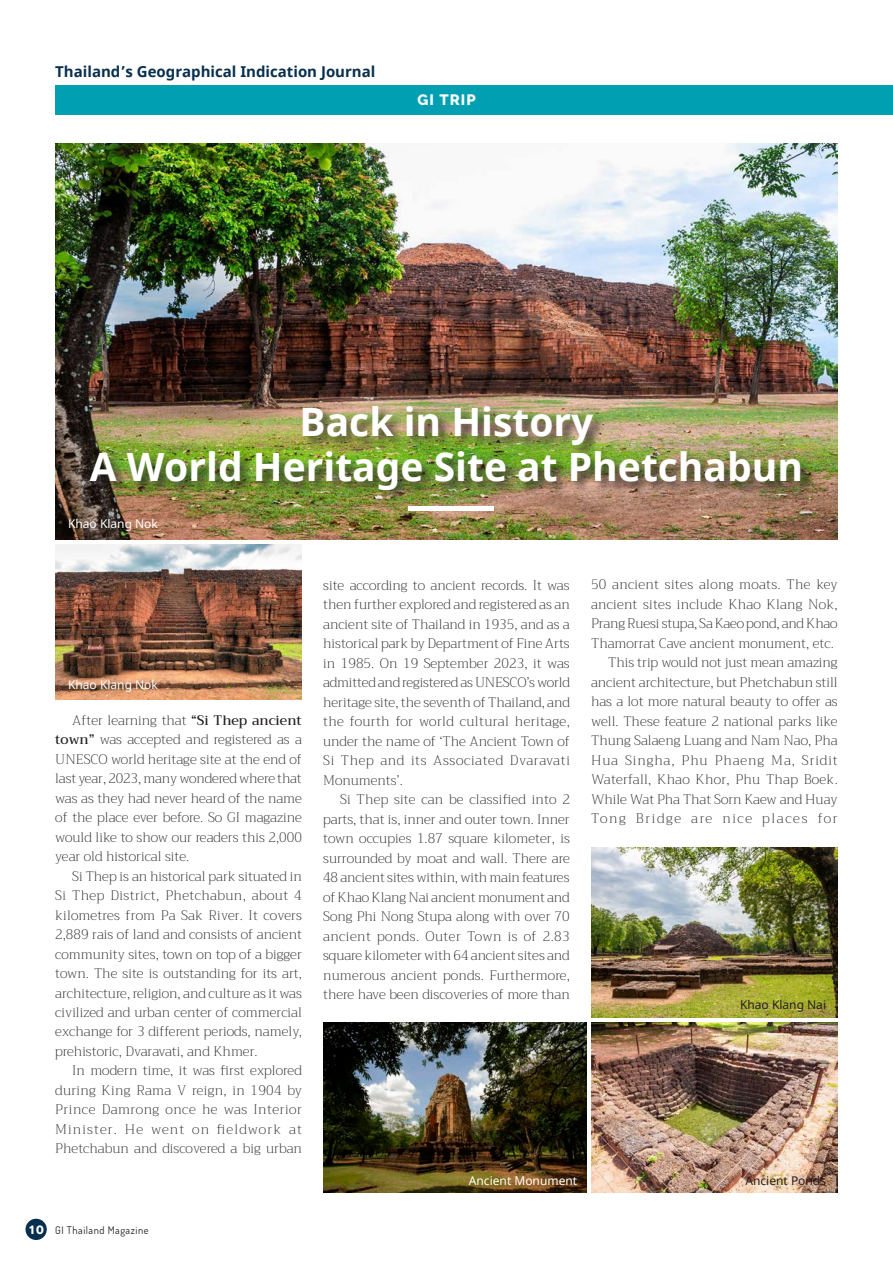
<style>
.page{position:relative;width:893px;height:1263px;background:#fff}
.page>*{position:absolute;margin:0;border:0;box-sizing:border-box;transform-origin:0 0}
.t1{font:700 39px "Noto Sans";color:#fff}
.body{font:700 15px "Noto Sans";color:#092f4f}
.t2{font:800 15px "Raleway";letter-spacing:.075em;color:#fff}
.Intro_Text{font:200 13.5px/19.5px "Trirong";color:#231f20;text-align:justify}
.t3{font:12px "Noto Sans";color:#fff}
.t4{font:12px "Noto Sans";color:#231f20}
.t5{font:10.5px "Dosis";letter-spacing:.05em;color:#231f20}
.s1{font-weight:500}
.s2{font-family:"District Pro";font-weight:700;font-size:12px;color:#fff}
</style>
<div class="page">
<div style="left:26px;top:1219px;width:21px;height:21px;background:#092f4f;border-radius:50%"></div>
<img style="left:55px;top:144px;width:783px;height:396px">
<div style="left:55px;top:85px;width:838px;height:30px;background:#00a0b2"></div>
<hr style="left:408px;top:506px;width:85px;height:4px;background:#fff">
<div style="left:89px;top:404px;width:725px;height:100px;background:#231f20;opacity:.75"></div>
<img style="left:591px;top:1022px;width:247px;height:170px">
<img style="left:323px;top:1022px;width:264px;height:170px">
<img style="left:55px;top:544px;width:247px;height:155px">
<img style="left:591px;top:848px;width:246px;height:170px">
<p class="body" style="left:55px;top:61px;width:322px">Thailand’s Geographical Indication Journal</p>
<p class="t2" style="left:417px;top:92px;width:60px">GI TRIP</p>
<p class="t1" style="left:300px;top:394px;width:295px">Back in History</p>
<p class="t1" style="left:90px;top:439px;width:715px">A World Heritage Site at Phetchabun</p>
<p class="t3" style="left:68px;top:515px;width:91px">Khao Klang Nok</p>
<p class="t3" style="left:68px;top:677px;width:91px">Khao Klang Nok</p>
<p class="Intro_Text" style="left:55px;top:710px;width:248px;text-indent:17px">After learning that <span class="s1">“Si Thep ancient town”</span> was accepted and registered as a UNESCO world heritage site at the end of last year, 2023, many wondered where that was as they had never heard of the name of the place ever before. So GI magazine would like to show our readers this 2,000 year old historical site.</p>
<p class="Intro_Text" style="left:55px;top:866px;width:248px;text-indent:17px">Si Thep is an historical park situated in Si Thep District, Phetchabun, about 4 kilometres from Pa Sak River. It covers 2,889 rais of land and consists of ancient community sites, town on top of a bigger town. The site is outstanding for its art, architecture, religion, and culture as it was civilized and urban center of commercial exchange for 3 different periods, namely, prehistoric, Dvaravati, and Khmer.</p>
<p class="Intro_Text" style="left:55px;top:1061px;width:248px;text-indent:17px">In modern time, it was first explored during King Rama V reign, in 1904 by Prince Damrong once he was Interior Minister. He went on fieldwork at Phetchabun and discovered a big urban</p>
<p class="t5" style="left:28px;top:1223px;width:122px"><span class="s2">10</span> GI Thailand Magazine</p>
<p class="Intro_Text" style="left:323px;top:575px;width:248px">site according to ancient records. It was then further explored and registered as an ancient site of Thailand in 1935, and as a historical park by Department of Fine Arts in 1985. On 19 September 2023, it was admitted and registered as UNESCO’s world heritage site, the seventh of Thailand, and the fourth for world cultural heritage, under the name of ‘The Ancient Town of Si Thep and its Associated Dvaravati Monuments’.</p>
<p class="Intro_Text" style="left:323px;top:790px;width:248px;text-indent:17px">Si Thep site can be classified into 2 parts, that is, inner and outer town. Inner town occupies 1.87 square kilometer, is surrounded by moat and wall. There are 48 ancient sites within, with main features of Khao Klang Nai ancient monument and Song Phi Nong Stupa along with over 70 ancient ponds. Outer Town is of 2.83 square kilometer with 64 ancient sites and numerous ancient ponds. Furthermore, there have been discoveries of more than</p>
<p class="Intro_Text" style="left:591px;top:575px;width:248px">50 ancient sites along moats. The key ancient sites include Khao Klang Nok, Prang Ruesi stupa, Sa Kaeo pond, and Khao Thamorrat Cave ancient monument, etc.</p>
<p class="Intro_Text" style="left:591px;top:653px;width:248px;text-indent:17px">This trip would not just mean amazing ancient architecture, but Phetchabun still has a lot more natural beauty to offer as well. These feature 2 national parks like Thung Salaeng Luang and Nam Nao, Pha Hua Singha, Phu Phaeng Ma, Sridit Waterfall, Khao Khor, Phu Thap Boek.<br>While Wat Pha That Sorn Kaew and Huay Tong Bridge are nice places for</p>
<p class="t4" style="left:740px;top:996px;width:88px">Khao Klang Nai</p>
<p class="t3" style="left:469px;top:1172px;width:110px">Ancient Monument</p>
<p class="t4" style="left:745px;top:1172px;width:82px">Ancient Ponds</p>
</div>
